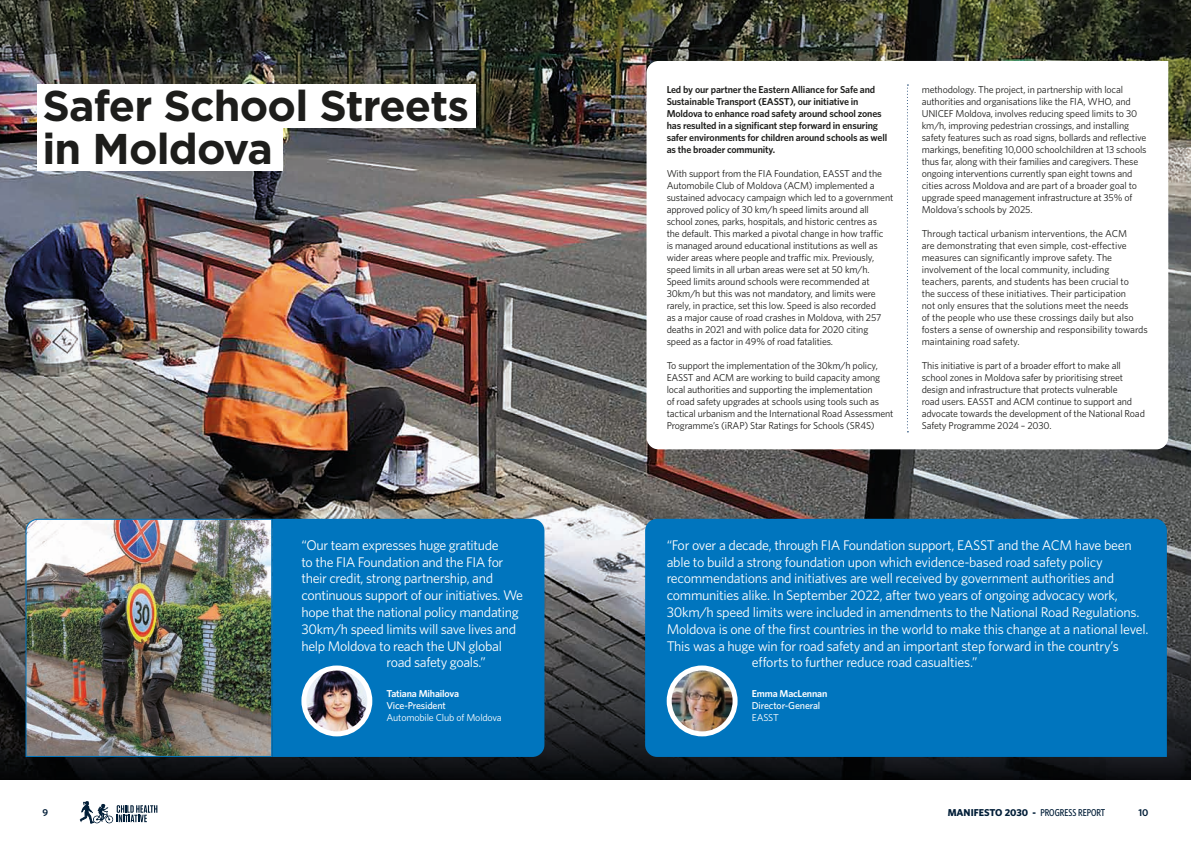
<style>
.page{position:relative;width:1191px;height:842px;background:#fff}
.page>*{position:absolute;margin:0;border:0;box-sizing:border-box;transform-origin:0 0}
.t1{font:700 43px/43px "Gotham HTF";letter-spacing:-.02em;color:#1d1d1b}
.t2{font:14px "Whitney";letter-spacing:-.02em;color:#fff}
.t3{font:10px/12px "Whitney";letter-spacing:-.015em;color:#1d1d1b}
.t4{font:600 10px/12px "Whitney";letter-spacing:-.015em;color:#1d1d1b}
.t5{font:500 10px "Whitney";letter-spacing:-.015em;color:#fff}
.t6{font:600 10px "Whitney";letter-spacing:-.015em;color:#fff}
.t7{font:10px "Whitney";letter-spacing:-.015em;color:#fff}
.t8{font:700 10px "Whitney";color:#001d37}
.t9{font:600 10px "Whitney";color:#001d37}
.s1{font-family:"Whitney Condensed";font-weight:500}
</style>
<div class="page">
<img style="left:0;top:0;width:1191px;height:780px">
<img style="left:25px;top:518px;width:248px;height:239px">
<div style="left:37px;top:84px;width:438px;height:43px;background:#fff"></div>
<div style="left:37px;top:127px;width:245px;height:44px;background:#fff"></div>
<svg style="left:646px;top:61px;width:522px;height:388px"></svg>
<svg style="left:907px;top:85px;width:1px;height:347px"></svg>
<div style="left:645px;top:519px;width:521px;height:238px;background:#0075be"></div>
<div style="left:272px;top:519px;width:272px;height:238px;background:#0075be"></div>
<img style="left:669px;top:668px;width:66px;height:66px;border-radius:33px">
<div style="left:666px;top:665px;width:71px;height:71px;border:5px solid #fff;border-radius:50%"></div>
<img style="left:304px;top:668px;width:66px;height:66px;border-radius:33px">
<div style="left:301px;top:665px;width:71px;height:71px;border:5px solid #fff;border-radius:50%"></div>
<svg style="left:80px;top:801px;width:77px;height:22px"></svg>
<h1 class="t1" style="left:43px;top:83px;width:428px">Safer School Streets in Moldova</h1>
<p class="t4" style="left:666px;top:83px;width:222px">Led by our partner the Eastern Alliance for Safe and Sustainable Transport (EASST), our initiative in Moldova to enhance road safety around school zones has resulted in a significant step forward in ensuring safer environments for children around schools as well as the broader community.</p>
<p class="t3" style="left:666px;top:167px;width:228px">With support from the FIA Foundation, EASST and the Automobile Club of Moldova (ACM) implemented a sustained advocacy campaign which led to a government approved policy of 30 km/h speed limits around all school zones, parks, hospitals, and historic centres as<br>the default. This marked a pivotal change in how traffic<br>is managed around educational institutions as well as wider areas where people and traffic mix. Previously, speed limits in all urban areas were set at 50 km/h.<br>Speed limits around schools were recommended at 30km/h but this was not mandatory, and limits were rarely, in practice, set this low. Speed is also recorded<br>as a major cause of road crashes in Moldova, with 257 deaths in 2021 and with police data for 2020 citing speed as a factor in 49% of road fatalities.</p>
<p class="t3" style="left:666px;top:359px;width:228px">To support the implementation of the 30km/h policy, EASST and ACM are working to build capacity among local authorities and supporting the implementation<br>of road safety upgrades at schools using tools such as tactical urbanism and the International Road Assessment Programme’s (iRAP) Star Ratings for Schools (SR4S)</p>
<p class="t3" style="left:921px;top:83px;width:226px">methodology. The project, in partnership with local authorities and organisations like the FIA, WHO, and UNICEF Moldova, involves reducing speed limits to 30 km/h, improving pedestrian crossings, and installing safety features such as road signs, bollards and reflective markings, benefiting 10,000 schoolchildren at 13 schools thus far, along with their families and caregivers. These ongoing interventions currently span eight towns and cities across Moldova and are part of a broader goal to upgrade speed management infrastructure at 35% of Moldova’s schools by 2025.</p>
<p class="t3" style="left:921px;top:227px;width:228px">Through tactical urbanism interventions, the ACM<br>are demonstrating that even simple, cost-effective measures can significantly improve safety. The involvement of the local community, including teachers, parents, and students has been crucial to<br>the success of these initiatives. Their participation<br>not only ensures that the solutions meet the needs<br>of the people who use these crossings daily but also fosters a sense of ownership and responsibility towards maintaining road safety.</p>
<p class="t3" style="left:921px;top:359px;width:225px">This initiative is part of a broader effort to make all school zones in Moldova safer by prioritising street design and infrastructure that protects vulnerable<br>road users. EASST and ACM continue to support and advocate towards the development of the National Road Safety Programme 2024 – 2030.</p>
<h2 class="t2" style="left:301px;top:536px;width:199px">“Our team expresses huge gratitude</h2>
<h2 class="t2" style="left:301px;top:552px;width:203px">to the FIA Foundation and the FIA for</h2>
<h2 class="t2" style="left:301px;top:569px;width:193px">their credit, strong partnership, and</h2>
<h2 class="t2" style="left:301px;top:586px;width:223px">continuous support of our initiatives. We</h2>
<h2 class="t2" style="left:301px;top:603px;width:219px">hope that the national policy mandating</h2>
<h2 class="t2" style="left:301px;top:620px;width:216px">30km/h speed limits will save lives and</h2>
<h2 class="t2" style="left:301px;top:636px;width:202px">help Moldova to reach the UN global</h2>
<h2 class="t2" style="left:386px;top:653px;width:101px">road safety goals.”</h2>
<p class="t6" style="left:386px;top:687px;width:74px">Tatiana Mihailova</p>
<p class="t5" style="left:386px;top:699px;width:61px">Vice-President</p>
<p class="t7" style="left:386px;top:711px;width:117px">Automobile Club of Moldova</p>
<h2 class="t2" style="left:666px;top:536px;width:466px">“For over a decade, through FIA Foundation support, EASST and the ACM have been</h2>
<h2 class="t2" style="left:666px;top:552px;width:437px">able to build a strong foundation upon which evidence-based road safety policy</h2>
<h2 class="t2" style="left:666px;top:569px;width:449px">recommendations and initiatives are well received by government authorities and</h2>
<h2 class="t2" style="left:666px;top:586px;width:453px">communities alike. In September 2022, after two years of ongoing advocacy work,</h2>
<h2 class="t2" style="left:666px;top:603px;width:474px">30km/h speed limits were included in amendments to the National Road Regulations.</h2>
<h2 class="t2" style="left:666px;top:620px;width:483px">Moldova is one of the first countries in the world to make this change at a national level.</h2>
<h2 class="t2" style="left:666px;top:636px;width:454px">This was a huge win for road safety and an important step forward in the country’s</h2>
<h2 class="t2" style="left:751px;top:653px;width:227px">efforts to further reduce road casualties.”</h2>
<p class="t6" style="left:751px;top:687px;width:77px">Emma MacLennan</p>
<p class="t5" style="left:751px;top:699px;width:70px">Director-General</p>
<p class="t7" style="left:751px;top:711px;width:29px">EASST</p>
<p class="t9" style="left:43px;top:806px;width:7px">9</p>
<p class="t8" style="left:947px;top:806px;width:159px">MANIFESTO 2030 - <span class="s1">PROGRESS REPORT</span></p>
<p class="t9" style="left:1138px;top:806px;width:12px">10</p>
</div>
